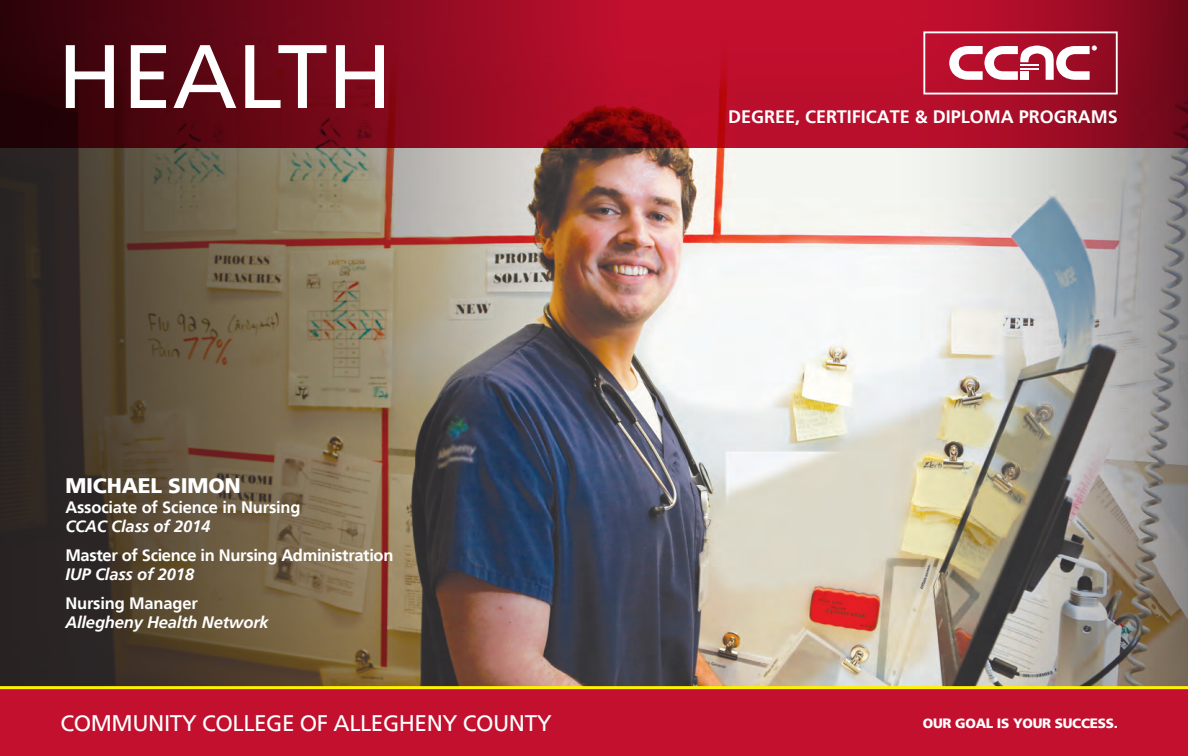
<style>
.page{position:relative;width:1188px;height:756px;background:#fff}
.page>*{position:absolute;margin:0;border:0;box-sizing:border-box;transform-origin:0 0}
.t1{font:90px "Frutiger LT";color:#fff}
.t2{font:22.5px "Frutiger LT";letter-spacing:-.02em;color:#fff}
.t3{font:900 21px "Frutiger LT";letter-spacing:-.01em;color:#fff}
.t4{font:700 18px "Frutiger LT";color:#fff}
.t5{font:700 16.5px "Frutiger LT";letter-spacing:-.01em;color:#fff}
.t6{font:italic 700 16.5px "Frutiger LT";letter-spacing:-.01em;color:#fff}
.t7{font:900 13.5px "Frutiger LT";letter-spacing:-.02em;color:#fff}
</style>
<div class="page">
<img style="left:623px;top:147px;width:250px;height:539px">
<img style="left:0;top:147px;width:623px;height:539px">
<img style="left:873px;top:147px;width:315px;height:539px">
<svg style="left:0;top:0;width:1188px;height:147px;background:#8a0a1f"></svg>
<svg style="left:923px;top:31px;width:195px;height:63px"></svg>
<div style="left:0;top:686px;width:1188px;height:70px;background:#c3102f"></div>
<p class="t1" style="left:57px;top:24px;width:337px">HEALTH</p>
<p class="t3" style="left:65px;top:473px;width:177px">MICHAEL SIMON</p>
<p class="t5" style="left:65px;top:497px;width:237px">Associate of Science in Nursing</p>
<p class="t6" style="left:65px;top:517px;width:146px">CCAC Class of 2014</p>
<p class="t5" style="left:65px;top:545px;width:330px">Master of Science in Nursing Administration</p>
<p class="t6" style="left:65px;top:565px;width:130px">IUP Class of 2018</p>
<p class="t5" style="left:65px;top:593px;width:134px">Nursing Manager</p>
<p class="t6" style="left:65px;top:613px;width:205px">Allegheny Health Network</p>
<p class="t4" style="left:728px;top:106px;width:391px">DEGREE, CERTIFICATE &amp; DIPLOMA PROGRAMS</p>
<p class="t2" style="left:60px;top:710px;width:493px">COMMUNITY COLLEGE OF ALLEGHENY COUNTY</p>
<p class="t7" style="left:923px;top:715px;width:196px">OUR GOAL IS YOUR SUCCESS.</p>
</div>
